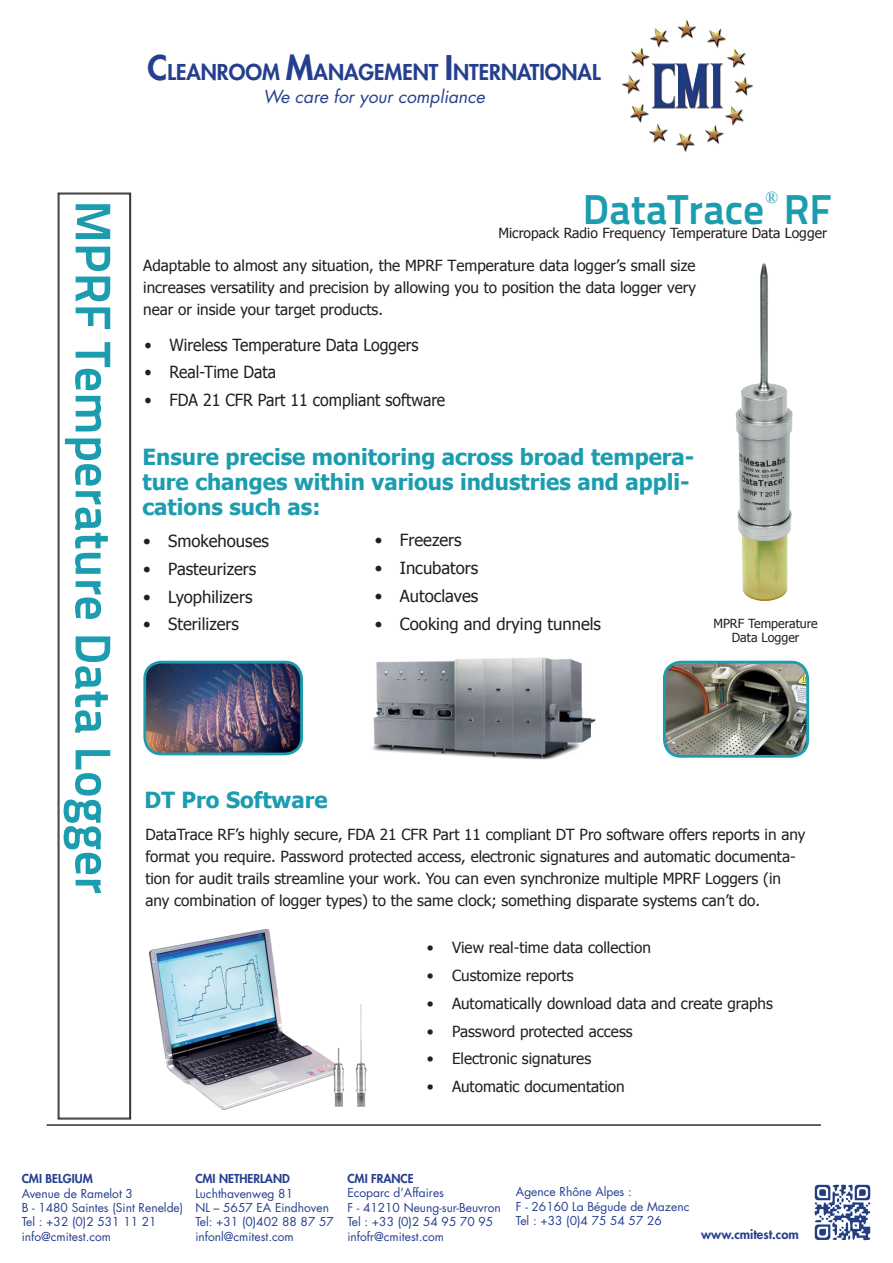
<style>
.page{position:relative;width:893px;height:1263px;background:#fff}
.page>*{position:absolute;margin:0;border:0;box-sizing:border-box;transform-origin:0 0}
.t1{font:700 50.1px "Titillium Text 22 L";color:#1c9caf}
.t2{font:700 41.7px "Titillium Text 22 L";color:#1c9caf}
.t3{font:700 22.2px/25px "Tahoma";color:#1c9caf}
.t4{font:800 21.3px "Futura Std";color:#253f8e}
.t5{font:italic 17.4px "Futura Std";color:#253f8e}
.t6{font:16.65px "Tahoma";color:#231f20}
.t7{font:16.65px "Tahoma";color:#231f20;scale:.95 1}
.t8{font:16.65px "Times New Roman";color:#1c9caf}
.t9{font:15.3px/22.2px "Tahoma";color:#231f20;text-align:justify}
.t10{font:13.95px "Tahoma";color:#231f20}
.t11{font:800 12.9px "Futura Std";color:#253f8e}
.t12{font:12.45px/14px "Tahoma";color:#231f20;text-align:center}
.t13{font:12px/14.4px "Futura Std";color:#253f8e}
.t14{font:800 12px "Futura Std";color:#253f8e}
.s1{font-size:33.15px}
</style>
<div class="page">
<img style="left:622px;top:19px;width:132px;height:134px">
<img style="left:814px;top:1184px;width:57px;height:57px">
<hr style="left:47px;top:1124px;width:774px;height:2px;background:#231f20">
<img style="left:735px;top:263px;width:58px;height:338px">
<svg style="left:57px;top:192px;width:74px;height:928px"></svg>
<div style="left:59px;top:194px;width:71px;height:924px;border:1px solid #231f20"></div>
<img style="left:149px;top:930px;width:218px;height:180px">
<img style="left:372px;top:657px;width:224px;height:102px">
<img style="left:147px;top:663px;width:155px;height:91px">
<div style="left:143px;top:661px;width:160px;height:94px;border:3px solid #1c9caf;border-radius:17px"></div>
<img style="left:664px;top:662px;width:144px;height:92px">
<div style="left:663px;top:661px;width:146px;height:97px;border:3px solid #1c9caf;border-radius:17px"></div>
<h3 class="t4" style="left:148px;top:59px;width:454px"><span class="s1">C</span>LEANROOM <span class="s1">M</span>ANAGEMENT <span class="s1">I</span>NTERNATIONAL</h3>
<p class="t5" style="left:263px;top:86px;width:223px">We care for your compliance</p>
<h1 class="t1" style="left:132px;top:200px;width:695px;rotate:90deg">MPRF Temperature Data Logger</h1>
<p class="t8" style="left:766px;top:186px;width:14px">®</p>
<h2 class="t2" style="left:583px;top:177px;width:251px">DataTrace RF</h2>
<p class="t10" style="left:498px;top:223px;width:330px">Micropack Radio Frequency Temperature Data Logger</p>
<p class="t9" style="left:143px;top:253px;width:554px">Adaptable to almost any situation, the MPRF Temperature data logger’s small size increases versatility and precision by allowing you to position the data logger very near or inside your target products.</p>
<p class="t7" style="left:145px;top:333px;width:290px">• Wireless Temperature Data Loggers</p>
<p class="t7" style="left:145px;top:361px;width:140px">• Real-Time Data</p>
<p class="t7" style="left:145px;top:389px;width:318px">• FDA 21 CFR Part 11 compliant software</p>
<h3 class="t3" style="left:142px;top:443px;width:553px">Ensure precise monitoring across broad tempera&shy;ture changes within various industries and appli&shy;cations such as:</h3>
<p class="t6" style="left:143px;top:530px;width:127px">• Smokehouses</p>
<p class="t6" style="left:143px;top:557px;width:115px">• Pasteurizers</p>
<p class="t6" style="left:143px;top:585px;width:111px">• Lyophilizers</p>
<p class="t6" style="left:143px;top:613px;width:97px">• Sterilizers</p>
<p class="t6" style="left:375px;top:529px;width:88px">• Freezers</p>
<p class="t6" style="left:375px;top:557px;width:105px">• Incubators</p>
<p class="t6" style="left:375px;top:585px;width:105px">• Autoclaves</p>
<p class="t6" style="left:375px;top:612px;width:228px">• Cooking and drying tunnels</p>
<p class="t12" style="left:713px;top:616px;width:106px">MPRF Temperature<br>Data Logger</p>
<h3 class="t3" style="left:145px;top:786px;width:184px">DT Pro Software</h3>
<p class="t9" style="left:145px;top:822px;width:661px;text-align:left">DataTrace RF’s highly secure, FDA 21 CFR Part 11 compliant DT Pro software offers reports in any format you require. Password protected access, electronic signatures and automatic documenta&shy;tion for audit trails streamline your work. You can even synchronize multiple MPRF Loggers (in any combination of logger types) to the same clock; something disparate systems can’t do.</p>
<p class="t9" style="left:427px;top:936px;width:225px">• View real-time data collection</p>
<p class="t9" style="left:427px;top:964px;width:148px">• Customize reports</p>
<p class="t9" style="left:427px;top:991px;width:347px">• Automatically download data and create graphs</p>
<p class="t9" style="left:427px;top:1019px;width:207px">• Password protected access</p>
<p class="t9" style="left:427px;top:1047px;width:166px">• Electronic signatures</p>
<p class="t9" style="left:427px;top:1075px;width:199px">• Automatic documentation</p>
<p class="t14" style="left:22px;top:1171px;width:72px">CMI BELGIUM</p>
<p class="t13" style="left:22px;top:1186px;width:163px">Avenue de Ramelot 3<br>B - 1480 Saintes (Sint Renelde)<br>Tel : +32 (0)2 531 11 21 info@cmitest.com</p>
<p class="t14" style="left:195px;top:1171px;width:60px">CMI Netherlan</p>
<p class="t14" style="left:282px;top:1171px;width:9px">d</p>
<p class="t13" style="left:195px;top:1186px;width:140px">Luchthavenweg 81<br>NL – 5657 EA Eindhoven<br>Tel: +31 (0)402 88 87 57 infonl@cmitest.com</p>
<p class="t14" style="left:347px;top:1171px;width:68px">CMI FRANCE</p>
<p class="t13" style="left:347px;top:1186px;width:155px">Ecoparc d’Affaires<br>F - 41210 Neung-sur-Beuvron<br>Tel : +33 (0)2 54 95 70 95 infofr@cmitest.com</p>
<p class="t13" style="left:516px;top:1185px;width:175px">Agence Rhône Alpes :<br>F - 26160 La Bégude de Mazenc<br>Tel : +33 (0)4 75 54 57 26</p>
<p class="t11" style="left:701px;top:1226px;width:99px">www.cmitest.com</p>
</div>
